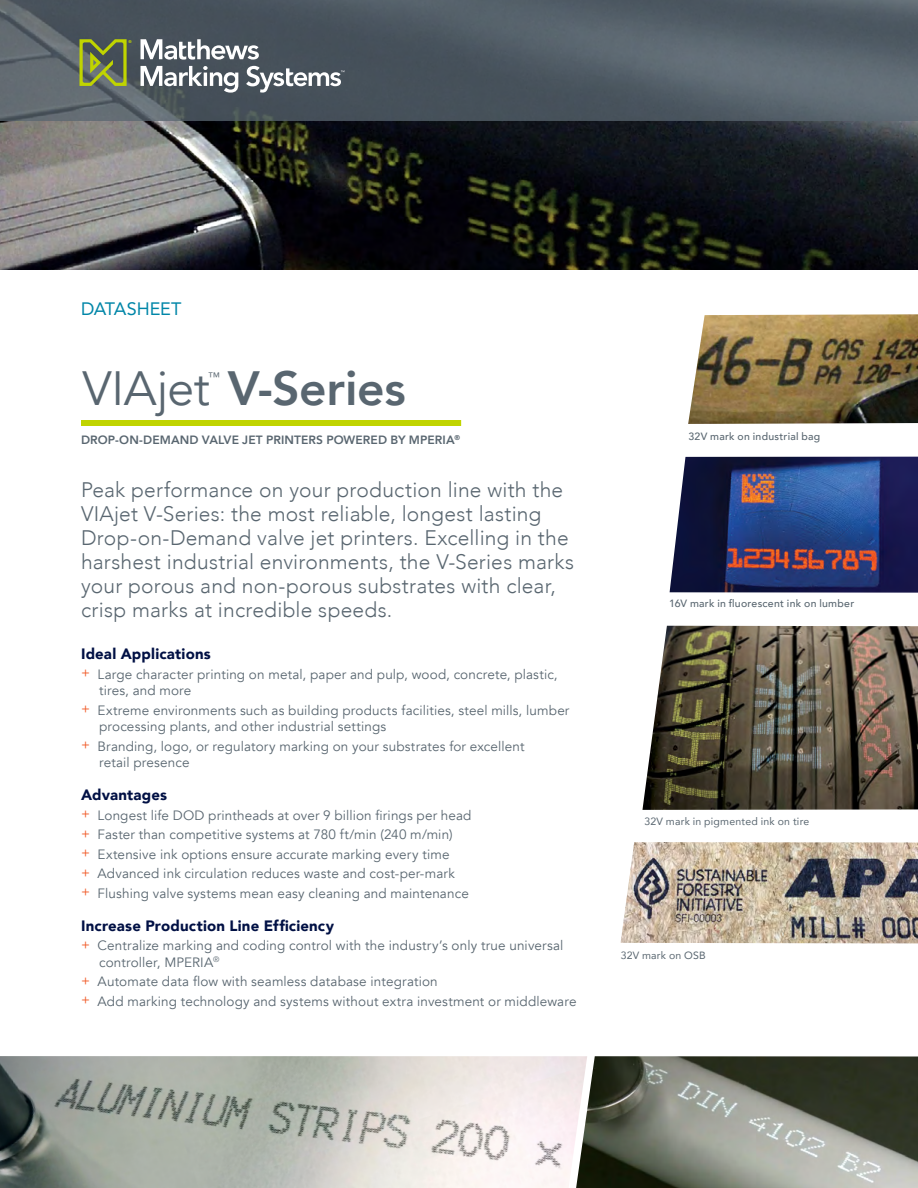
<style>
.page{position:relative;width:918px;height:1188px;background:#fff}
.page>*{position:absolute;margin:0;border:0;box-sizing:border-box;transform-origin:0 0}
.t1{font:800 48px "Avenir";letter-spacing:-.005em;color:#596670}
.t2{font:300 21px/24px "Avenir";letter-spacing:.01em;color:#596670}
.t3{font:18px "Avenir";letter-spacing:-.01em;color:#0086a8}
.t4{font:900 15px "Avenir";letter-spacing:.01em;color:#001044}
.t5{font:13.5px/19.5px "Avenir";letter-spacing:.01em;color:#596670}
.t6{font:12.3px "Avenir";color:#596670}
.t7{font:800 12px "Avenir";letter-spacing:.01em;color:#596670}
.t8{font:500 10.5px "Avenir";letter-spacing:.025em;color:#596670}
.t9{font:10.5px "Avenir";letter-spacing:.02em;color:#596670}
.t10{font:900 4.05px "Avenir";color:#c0d400}
.s1{font-weight:400}
.s2{color:#f05622}
</style>
<div class="page">
<img style="left:0;top:122px;width:918px;height:148px">
<svg style="left:0;top:0;width:918px;height:122px;background:#515b64"></svg>
<svg style="left:80px;top:39px;width:47px;height:47px;background:#778341"></svg>
<svg style="left:141px;top:39px;width:118px;height:21px"></svg>
<svg style="left:141px;top:66px;width:97px;height:27px"></svg>
<svg style="left:246px;top:66px;width:98px;height:27px"></svg>
<div style="left:81px;top:420px;width:380px;height:6px;background:#c0d400"></div>
<img style="left:621px;top:842px;width:297px;height:101px">
<img style="left:688px;top:314px;width:230px;height:110px">
<img style="left:670px;top:457px;width:248px;height:136px">
<img style="left:642px;top:626px;width:276px;height:184px">
<img style="left:587px;top:1056px;width:331px;height:132px">
<img style="left:0;top:1056px;width:587px;height:132px">
<p class="t10" style="left:129px;top:38px;width:5px">®</p>
<h3 class="t3" style="left:81px;top:294px;width:102px">DATASHEET</h3>
<h1 class="t1" style="left:82px;top:351px;width:325px"><span class="s1">VIAjet</span> V-Series</h1>
<p class="t6" style="left:208px;top:370px;width:14px">™</p>
<p class="t7" style="left:81px;top:430px;width:381px">DROP-ON-DEMAND VALVE JET PRINTERS POWERED BY MPERIA<sup>®</sup></p>
<p class="t8" style="left:689px;top:427px;width:133px">32V mark on industrial bag</p>
<p class="t2" style="left:81px;top:478px;width:495px">Peak performance on your production line with the VIAjet V-Series: the most reliable, longest lasting Drop-on-Demand valve jet printers. Excelling in the harshest industrial environments, the V-Series marks your porous and non-porous substrates with clear, crisp marks at incredible speeds.</p>
<p class="t4" style="left:81px;top:641px;width:131px">Ideal Applications</p>
<p class="t5" style="left:99px;top:666px;width:460px;line-height:16.5px;text-indent:-18px"><span class="s2">+</span> Large character printing on metal, paper and pulp, wood, concrete, plastic, tires, and more</p>
<p class="t5" style="left:99px;top:702px;width:472px;line-height:16.5px;text-indent:-18px"><span class="s2">+</span> Extreme environments such as building products facilities, steel mills, lumber processing plants, and other industrial settings</p>
<p class="t5" style="left:99px;top:738px;width:427px;line-height:16.5px;text-indent:-18px"><span class="s2">+</span> Branding, logo, or regulatory marking on your substrates for excellent retail presence</p>
<p class="t4" style="left:81px;top:782px;width:88px">Advantages</p>
<p class="t5" style="left:81px;top:805px;width:392px"><span class="s2">+</span> Longest life DOD printheads at over 9 billion firings per head <span class="s2">+</span> Faster than competitive systems at 780 ft/min (240 m/min)<br><span class="s2">+</span> Extensive ink options ensure accurate marking every time<br><span class="s2">+</span> Advanced ink circulation reduces waste and cost-per-mark<br><span class="s2">+</span> Flushing valve systems mean easy cleaning and maintenance</p>
<p class="t4" style="left:81px;top:913px;width:254px">Increase Production Line Efficiency</p>
<p class="t5" style="left:99px;top:937px;width:466px;line-height:16.5px;text-indent:-18px"><span class="s2">+</span> Centralize marking and coding control with the industry’s only true universal controller, MPERIA<sup>®</sup></p>
<p class="t5" style="left:81px;top:972px;width:497px"><span class="s2">+</span> Automate data flow with seamless database integration<br><span class="s2">+</span> Add marking technology and systems without extra investment or middleware</p>
<p class="t8" style="left:669px;top:595px;width:187px">16V mark in fluorescent ink on lumber</p>
<p class="t9" style="left:645px;top:813px;width:166px">32V mark in pigmented ink on tire</p>
<p class="t9" style="left:621px;top:947px;width:87px">32V mark on OSB</p>
</div>
